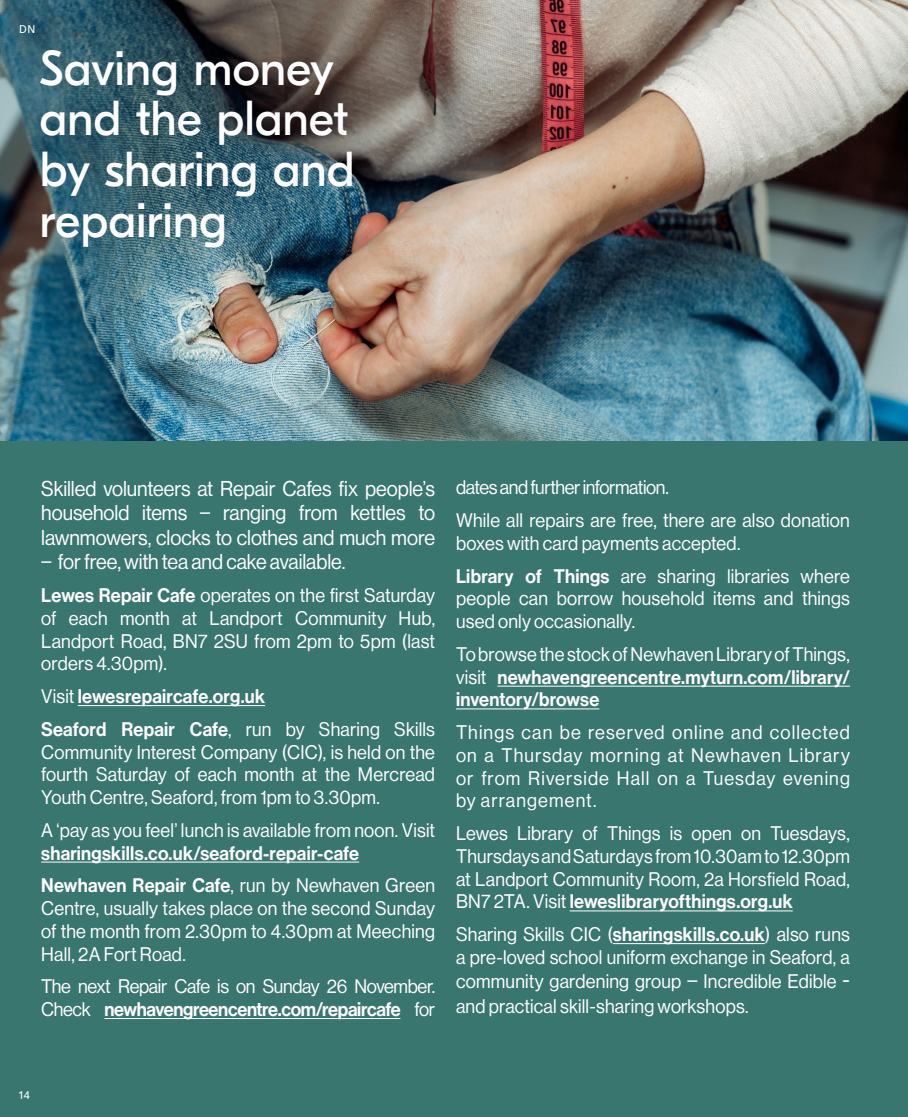
<style>
.page{position:relative;width:908px;height:1117px;background:#fff}
.page>*{position:absolute;margin:0;border:0;box-sizing:border-box;transform-origin:0 0}
.t1{font:49px/50.8px "GT Eesti Pro Display";letter-spacing:-.005em;color:#fff}
.t2{font:21px/24.5px "N Haas Grotesk DS Pro 55 Rg";letter-spacing:-.005em;color:#fff;text-align:justify;scale:.95 1}
.t3{font:19.25px/22.8px "N Haas Grotesk DS Pro 55 Rg";letter-spacing:.01em;color:#fff;text-align:justify;scale:.95 1}
.t4{font:19.25px/22.8px "N Haas Grotesk DS Pro 65 Md";letter-spacing:.01em;color:#fff;scale:.95 1}
.t5{font:19.25px "N Haas Grotesk DS Pro 65 Md";letter-spacing:-.015em;color:#fff;scale:.95 1}
.t6{font:19.25px "N Haas Grotesk DS Pro 55 Rg";letter-spacing:-.02em;color:#fff;scale:.95 1}
.t7{font:14px "Nitti Grotesk";color:#fff}
.t8{font:14px "Nitti Grotesk";color:#fff;scale:.95 1}
.s1{font-family:"N Haas Grotesk DS Pro 65 Md"}
.s2{font-family:"N Haas Grotesk DS Pro 55 Rg"}
.s3{font-size:21px}
</style>
<div class="page">
<div style="left:0;top:0;width:908px;height:1116px;background:#3a7670"></div>
<img style="left:0;top:0;width:908px;height:441px">
<hr style="left:78px;top:705px;width:187px;height:1px;background:#fff">
<hr style="left:41px;top:861px;width:318px;height:1px;background:#fff">
<hr style="left:104px;top:1017px;width:296px;height:1px;background:#fff">
<hr style="left:497px;top:685px;width:353px;height:1px;background:#fff">
<hr style="left:456px;top:708px;width:143px;height:1px;background:#fff">
<hr style="left:570px;top:910px;width:223px;height:1px;background:#fff">
<hr style="left:613px;top:943px;width:152px;height:1px;background:#fff">
<p class="t7" style="left:19px;top:21px;width:19px">DN</p>
<h1 class="t1" style="left:39px;top:44px;width:317px">Saving money and the planet by sharing and repairing</h1>
<p class="t2" style="left:41px;top:476px;width:416px">Skilled volunteers at Repair Cafes fix people’s household items – ranging from kettles to lawnmowers, clocks to clothes and much more</p>
<p class="t2" style="left:41px;top:549px;width:322px">– for free, with tea and cake available.</p>
<p class="t3" style="left:41px;top:584px;width:416px"><span class="s1">Lewes Repair Cafe</span> operates on the first Saturday of each month at Landport Community Hub, Landport Road, BN7 2SU from 2pm to 5pm (last orders 4.30pm).</p>
<p class="t4" style="left:41px;top:685px;width:237px"><span class="s2">Visit</span> lewesrepaircafe.org.uk</p>
<p class="t3" style="left:41px;top:717px;width:416px"><span class="s1">Seaford Repair Cafe</span>, run by Sharing Skills Community Interest Company (CIC), is held on the fourth Saturday of each month at the Mercread Youth Centre, Seaford, from 1pm to 3.30pm.</p>
<p class="t3" style="left:41px;top:818px;width:416px">A ‘pay as you feel’ lunch is available from noon. Visit</p>
<p class="t4" style="left:41px;top:841px;width:336px">sharingskills.co.uk/seaford-repair-cafe</p>
<p class="t3" style="left:41px;top:874px;width:416px"><span class="s1">Newhaven Repair Cafe</span>, run by Newhaven Green Centre, usually takes place on the second Sunday of the month from 2.30pm to 4.30pm at Meeching Hall, 2A Fort Road.</p>
<p class="t6" style="left:41px;top:975px;width:416px">The next Repair Cafe is on Sunday 26 November.</p>
<p class="t5" style="left:41px;top:997px;width:416px"><span class="s2">Check</span> newhavengreencentre.com/repaircafe <span class="s2">for</span></p>
<p class="t3" style="left:456px;top:471px;width:416px;line-height:32.7px">dates and further information.<br>While all repairs are free, there are also donation</p>
<p class="t3" style="left:456px;top:526px;width:416px;line-height:32.7px">boxes with card payments accepted.<br><span class="s1">Library of Things</span> are sharing libraries where</p>
<p class="t3" style="left:456px;top:587px;width:416px">people can borrow household items and things used only occasionally.</p>
<p class="t3" style="left:456px;top:642px;width:416px">To browse the stock of Newhaven Library of Things,</p>
<p class="t4" style="left:456px;top:665px;width:416px"><span class="s2">visit</span> newhavengreencentre.myturn.com/library/ inventory/browse</p>
<p class="t3" style="left:456px;top:720px;width:416px">Things can be reserved online and collected on a Thursday morning at Newhaven Library or from Riverside Hall on a Tuesday evening by arrangement.</p>
<p class="t3" style="left:456px;top:821px;width:416px">Lewes Library of Things is open on Tuesdays, Thursdays and Saturdays from 10.30am to 12.30pm at Landport Community Room, 2a Horsfield Road,</p>
<p class="t4" style="left:456px;top:890px;width:356px"><span class="s2">BN7 2TA. Visit</span> leweslibraryofthings.org.uk</p>
<p class="t3" style="left:456px;top:922px;width:416px">Sharing Skills CIC (<span class="s1">sharingskills.co.uk</span>) also runs a pre-loved school uniform exchange in Seaford, a</p>
<p class="t3" style="left:456px;top:969px;width:416px;line-height:24.5px">community gardening group <span class="s3">–</span> Incredible Edible <span class="s3">- </span>and practical skill-sharing workshops.</p>
<p class="t8" style="left:19px;top:1086px;width:13px">14</p>
</div>
